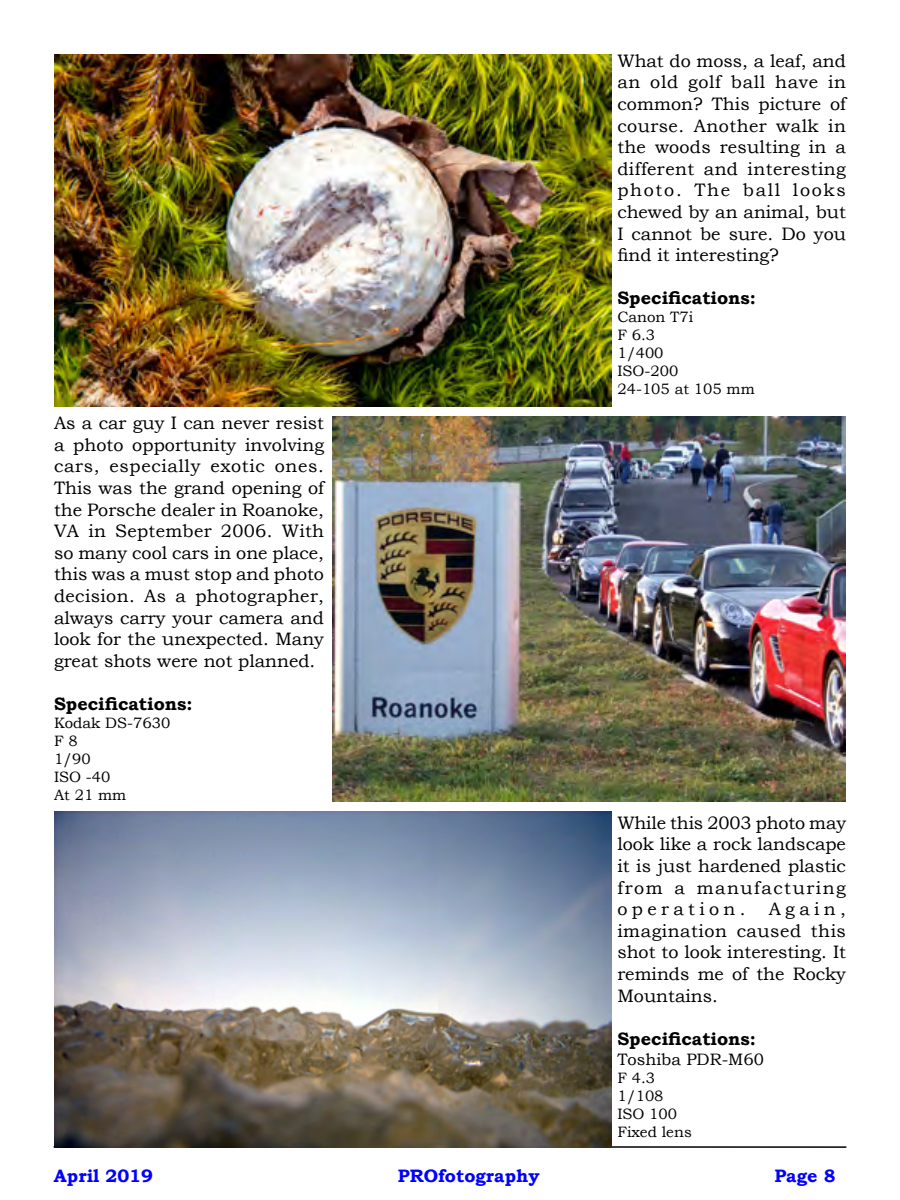
<style>
.page{position:relative;width:900px;height:1200px;background:#fff}
.page>*{position:absolute;margin:0;border:0;box-sizing:border-box;transform-origin:0 0}
.t1{font:18px/21.6px "Bookman Old Style";color:#000;text-align:justify}
.t2{font:700 18px "Bookman Old Style";color:#000}
.t3{font:700 18px "Bookman Old Style";color:#00f}
.t4{font:16.5px "Bookman Old Style";color:#000}
.t5{font:15px/18px "Bookman Old Style";color:#000}
</style>
<div class="page">
<hr style="left:54px;top:1146px;width:792px;height:2px;background:#000">
<img style="left:54px;top:54px;width:558px;height:353px">
<img style="left:333px;top:416px;width:513px;height:385px">
<img style="left:54px;top:812px;width:558px;height:336px">
<p class="t1" style="left:54px;top:412px;width:272px">As a car guy I can never resist a photo opportunity involving cars, especially exotic ones.<br>This was the grand opening of the Porsche dealer in Roanoke, VA in September 2006. With so many cool cars in one place, this was a must stop and photo decision. As a photographer, always carry your camera and look for the unexpected. Many great shots were not planned.</p>
<p class="t2" style="left:54px;top:691px;width:140px">Specifications:</p>
<p class="t5" style="left:54px;top:714px;width:118px">Kodak DS-7630<br>F 8<br>1/90<br>ISO -40<br>At 21 mm</p>
<p class="t1" style="left:617px;top:50px;width:230px">What do moss, a leaf, and an old golf ball have in common? This picture of course. Another walk in the woods resulting in a different and interesting photo. The ball looks chewed by an animal, but I cannot be sure. Do you find it interesting?</p>
<p class="t2" style="left:617px;top:285px;width:140px">Specifications:</p>
<p class="t5" style="left:617px;top:308px;width:139px">Canon T7i<br>F 6.3<br>1/400<br>ISO-200<br>24-105 at 105 mm</p>
<p class="t1" style="left:617px;top:812px;width:230px">While this 2003 photo may look like a rock landscape it is just hardened plastic from a manufacturing operation.</p>
<p class="t1" style="left:617px;top:898px;width:230px;text-indent:151px">Again, imagination caused this shot to look interesting. It reminds me of the Rocky Mountains.</p>
<p class="t2" style="left:617px;top:1026px;width:140px">Specifications:</p>
<p class="t4" style="left:617px;top:1048px;width:148px">Toshiba PDR-M60</p>
<p class="t5" style="left:617px;top:1069px;width:76px">F 4.3<br>1/108<br>ISO 100<br>Fixed lens</p>
<p class="t3" style="left:54px;top:1163px;width:100px">April 2019</p>
<p class="t3" style="left:398px;top:1163px;width:143px">PROfotography</p>
<p class="t3" style="left:774px;top:1163px;width:63px">Page 8</p>
</div>
